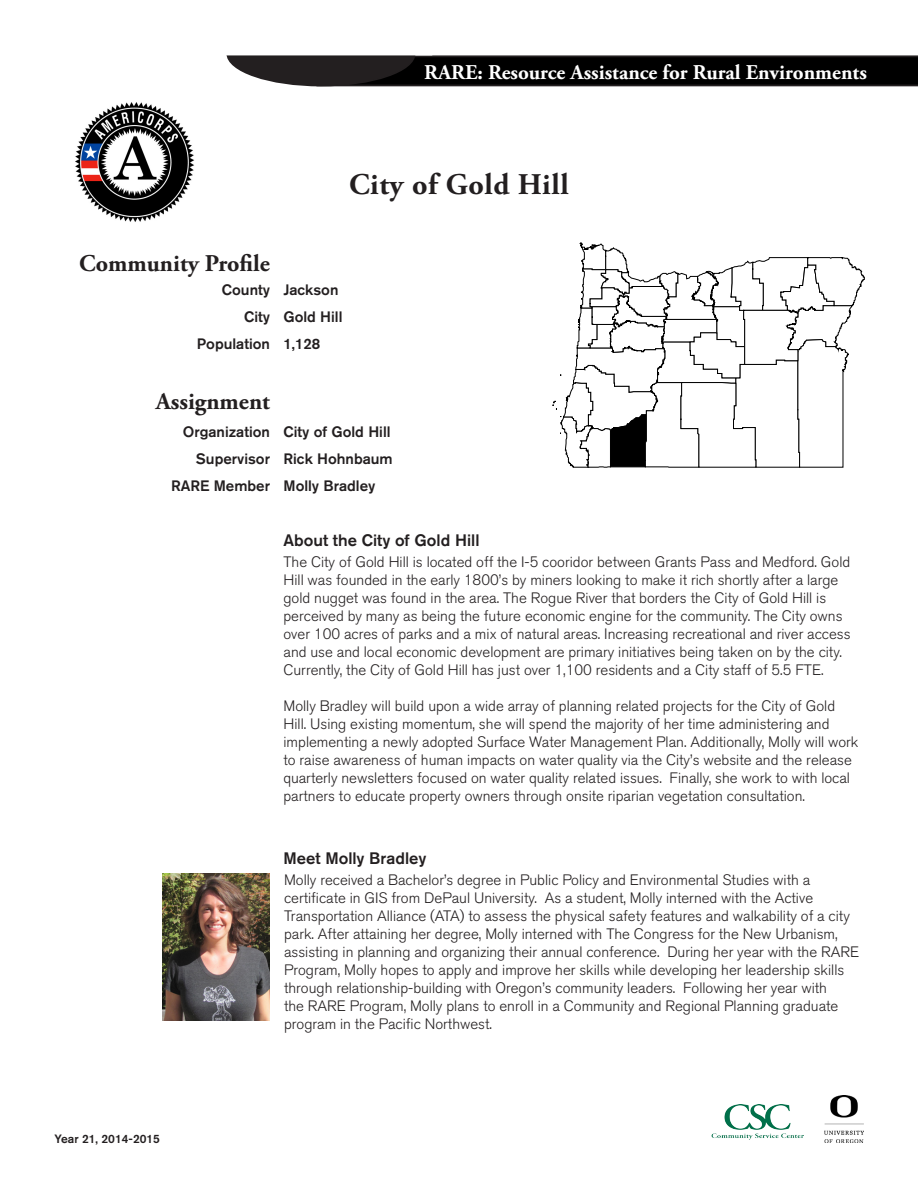
<style>
.page{position:relative;width:918px;height:1188px;background:#fff}
.page>*{position:absolute;margin:0;border:0;box-sizing:border-box;transform-origin:0 0}
.t1{font:700 30px "Adobe Garamond Pro";letter-spacing:.02em;color:#231f20}
.t2{font:700 24px "Adobe Garamond Pro";color:#231f20}
.t3{font:700 21px "Adobe Garamond Pro";color:#fff}
.t4{font:500 16.5px "Akzidenz Grotesk BQ";color:#231f20}
.t5{font:300 15px/18px "Akzidenz Grotesk BQ";color:#231f20}
.t6{font:500 15px "Akzidenz Grotesk BQ";color:#231f20}
.t7{font:500 12px "Akzidenz Grotesk BQ";color:#231f20}
</style>
<div class="page">
<svg style="left:337px;top:55px;width:581px;height:31px;background:#070606"></svg>
<div style="left:227px;top:21px;width:188px;height:65px;background:#231f20;border-radius:50%"></div>
<div style="left:188px;top:11px;width:244px;height:44px;background:#fff"></div>
<img style="left:711px;top:1104px;width:92px;height:35px">
<img style="left:825px;top:1096px;width:38px;height:47px">
<svg style="left:553px;top:242px;width:311px;height:225px"></svg>
<img style="left:75px;top:102px;width:119px;height:120px">
<img style="left:162px;top:873px;width:108px;height:148px">
<h3 class="t3" style="left:424px;top:60px;width:444px">RARE: Resource Assistance for Rural Environments</h3>
<p class="t1" style="left:349px;top:167px;width:221px">City of Gold Hill</p>
<p class="t2" style="left:79px;top:249px;width:192px">Community Profile</p>
<p class="t6" style="left:222px;top:281px;width:50px">County</p>
<p class="t6" style="left:244px;top:308px;width:27px">City</p>
<p class="t6" style="left:197px;top:335px;width:75px">Population</p>
<p class="t6" style="left:284px;top:281px;width:56px">Jackson</p>
<p class="t6" style="left:284px;top:308px;width:60px">Gold Hill</p>
<p class="t6" style="left:284px;top:335px;width:38px">1,128</p>
<p class="t2" style="left:156px;top:387px;width:116px">Assignment</p>
<p class="t6" style="left:183px;top:423px;width:89px">Organization</p>
<p class="t6" style="left:196px;top:450px;width:76px">Supervisor</p>
<p class="t6" style="left:171px;top:477px;width:100px">RARE Member</p>
<p class="t6" style="left:284px;top:423px;width:109px">City of Gold Hill</p>
<p class="t6" style="left:284px;top:450px;width:111px">Rick Hohnbaum</p>
<p class="t6" style="left:284px;top:477px;width:93px">Molly Bradley</p>
<p class="t4" style="left:284px;top:531px;width:197px">About the City of Gold Hill</p>
<p class="t5" style="left:284px;top:553px;width:569px">The City of Gold Hill is located off the I-5 cooridor between Grants Pass and Medford. Gold Hill was founded in the early 1800’s by miners looking to make it rich shortly after a large gold nugget was found in the area. The Rogue River that borders the City of Gold Hill is perceived by many as being the future economic engine for the community. The City owns over 100 acres of parks and a mix of natural areas. Increasing recreational and river access and use and local economic development are primary initiatives being taken on by the city.<br>Currently, the City of Gold Hill has just over 1,100 residents and a City staff of 5.5 FTE.</p>
<p class="t5" style="left:284px;top:697px;width:576px">Molly Bradley will build upon a wide array of planning related projects for the City of Gold Hill. Using existing momentum, she will spend the majority of her time administering and implementing a newly adopted Surface Water Management Plan. Additionally, Molly will work to raise awareness of human impacts on water quality via the City’s website and the release quarterly newsletters focused on water quality related issues. Finally, she work to with local partners to educate property owners through onsite riparian vegetation consultation.</p>
<p class="t4" style="left:284px;top:848px;width:144px">Meet Molly Bradley</p>
<p class="t5" style="left:284px;top:871px;width:577px">Molly received a Bachelor’s degree in Public Policy and Environmental Studies with a certificate in GIS from DePaul University. As a student, Molly interned with the Active Transportation Alliance (ATA) to assess the physical safety features and walkability of a city park. After attaining her degree, Molly interned with The Congress for the New Urbanism, assisting in planning and organizing their annual conference. During her year with the RARE Program, Molly hopes to apply and improve her skills while developing her leadership skills through relationship-building with Oregon’s community leaders. Following her year with<br>the RARE Program, Molly plans to enroll in a Community and Regional Planning graduate program in the Pacific Northwest.</p>
<p class="t7" style="left:55px;top:1132px;width:107px">Year 21, 2014-2015</p>
</div>
